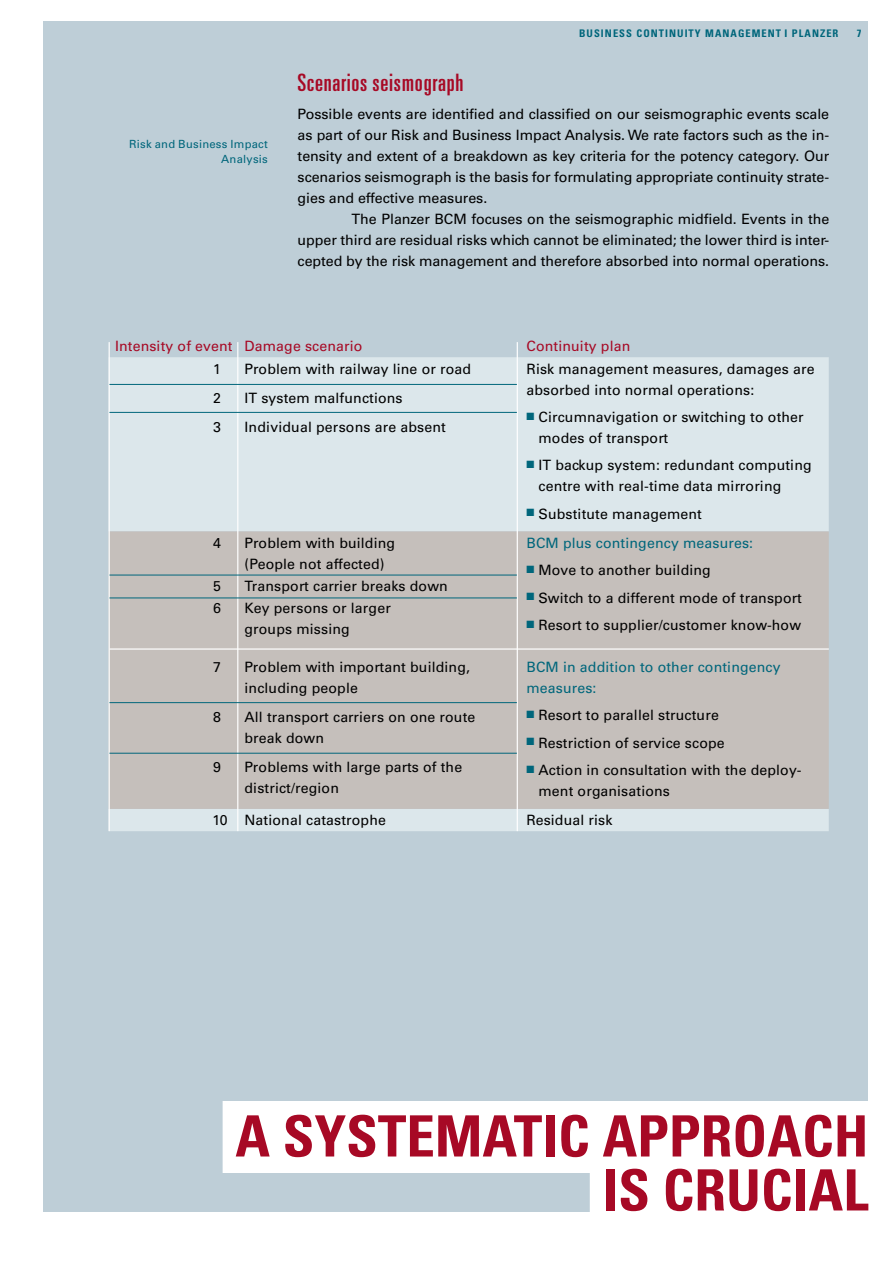
<style>
.page{position:relative;width:893px;height:1263px;background:#fff}
.page>*{position:absolute;margin:0;border:0;box-sizing:border-box;transform-origin:0 0}
.t1{font:700 condensed 57px/54px "Univers LT Std";color:#a70925}
.t2{font:ultra-condensed 24px "Univers";letter-spacing:.03em;color:#a70925}
.t3{font:14.25px/21px "Univers LT Std";letter-spacing:.01em;color:#000}
.t4{font:14.25px/21px "Univers LT Std";letter-spacing:.01em;color:#00667b}
.t5{font:14.25px "Univers LT Std";letter-spacing:.01em;color:#a70925}
.t6{font:11.25px/15px "Univers LT Std";letter-spacing:.02em;color:#00667b;text-align:right}
.t7{font:700 condensed 10.5px "Univers LT Std";letter-spacing:.1em;color:#00667b}
</style>
<div class="page">
<div style="left:43px;top:21px;width:824px;height:1191px;background:#beced7"></div>
<div style="left:223px;top:1101px;width:645px;height:72px;background:#fff"></div>
<div style="left:590px;top:1155px;width:278px;height:72px;background:#fff"></div>
<div style="left:110px;top:357px;width:719px;height:474px;background:#dce7eb"></div>
<div style="left:110px;top:531px;width:719px;height:278px;background:#c5bfbb"></div>
<hr style="left:517px;top:342px;width:1px;height:489px;background:#fff">
<hr style="left:237px;top:342px;width:1px;height:489px;background:#fff">
<hr style="left:109px;top:342px;width:1px;height:489px;background:#fff">
<hr style="left:109px;top:384px;width:408px;height:1px;background:#00667b">
<hr style="left:109px;top:412px;width:408px;height:1px;background:#00667b">
<hr style="left:109px;top:575px;width:408px;height:1px;background:#00667b">
<hr style="left:109px;top:598px;width:408px;height:1px;background:#00667b">
<hr style="left:109px;top:753px;width:408px;height:1px;background:#00667b">
<hr style="left:109px;top:702px;width:408px;height:1px;background:#00667b">
<hr style="left:109px;top:648px;width:720px;height:2px;background:#fff">
<p class="t6" style="left:129px;top:136px;width:140px">Risk and Business Impact<br>Analysis</p>
<p class="t7" style="left:579px;top:26px;width:261px">BUSINESS CONTINUITY MANAGEMENT I PLANZER</p>
<p class="t7" style="left:857px;top:26px;width:6px">7</p>
<h2 class="t2" style="left:298px;top:69px;width:167px">Scenarios seismograph</h2>
<p class="t3" style="left:298px;top:103px;width:533px;text-align:justify">Possible events are identified and classified on our seismographic events scale as part of our Risk and Business Impact Analysis. We rate factors such as the in&shy;tensity and extent of a breakdown as key criteria for the potency category. Our scenarios seismograph is the basis for formulating appropriate continuity strate&shy;gies and effective measures.</p>
<p class="t3" style="left:298px;top:208px;width:533px;text-align:justify;text-indent:54px">The Planzer BCM focuses on the seismographic midfield. Events in the upper third are residual risks which cannot be eliminated; the lower third is inter&shy;cepted by the risk management and therefore absorbed into normal operations.</p>
<p class="t5" style="left:115px;top:338px;width:249px">Intensity of event Damage scenario</p>
<p class="t5" style="left:526px;top:338px;width:105px">Continuity plan</p>
<p class="t3" style="left:213px;top:358px;width:9px">1</p>
<p class="t3" style="left:245px;top:358px;width:228px">Problem with railway line or road</p>
<p class="t3" style="left:526px;top:358px;width:290px">Risk management measures, damages are absorbed into normal operations:</p>
<p class="t3" style="left:538px;top:406px;width:267px;text-indent:-12px"><sup>■</sup> Circumnavigation or switching to other modes of transport</p>
<p class="t3" style="left:538px;top:455px;width:275px;text-indent:-12px"><sup>■</sup> IT backup system: redundant computing centre with real-time data mirroring</p>
<p class="t3" style="left:526px;top:503px;width:177px"><sup>■</sup> Substitute management</p>
<p class="t3" style="left:213px;top:387px;width:9px">2</p>
<p class="t3" style="left:244px;top:387px;width:160px">IT system malfunctions</p>
<p class="t3" style="left:213px;top:416px;width:9px">3</p>
<p class="t3" style="left:244px;top:416px;width:203px">Individual persons are absent</p>
<p class="t3" style="left:213px;top:532px;width:9px">4</p>
<p class="t3" style="left:244px;top:532px;width:152px">Problem with building (People not affected)</p>
<p class="t4" style="left:526px;top:532px;width:228px">BCM plus contingency measures:</p>
<p class="t3" style="left:526px;top:560px;width:186px"><sup>■</sup> Move to another building</p>
<p class="t3" style="left:526px;top:587px;width:277px"><sup>■</sup> Switch to a different mode of transport</p>
<p class="t3" style="left:526px;top:614px;width:276px"><sup>■</sup> Resort to supplier/customer know-how</p>
<p class="t3" style="left:213px;top:576px;width:9px">5</p>
<p class="t3" style="left:244px;top:576px;width:205px">Transport carrier breaks down</p>
<p class="t3" style="left:213px;top:598px;width:9px">6</p>
<p class="t3" style="left:244px;top:598px;width:148px">Key persons or larger groups missing</p>
<p class="t3" style="left:244px;top:656px;width:227px">Problem with important building, including people</p>
<p class="t4" style="left:526px;top:656px;width:256px">BCM in addition to other contingency measures:</p>
<p class="t3" style="left:526px;top:705px;width:194px"><sup>■</sup> Resort to parallel structure</p>
<p class="t3" style="left:526px;top:732px;width:200px"><sup>■</sup> Restriction of service scope</p>
<p class="t3" style="left:538px;top:760px;width:264px;text-indent:-12px"><sup>■</sup> Action in consultation with the deploy&shy;ment organisations</p>
<p class="t3" style="left:213px;top:656px;width:9px">7</p>
<p class="t3" style="left:244px;top:707px;width:232px">All transport carriers on one route break down</p>
<p class="t3" style="left:244px;top:757px;width:219px">Problems with large parts of the district/region</p>
<p class="t3" style="left:244px;top:810px;width:143px">National catastrophe</p>
<p class="t3" style="left:526px;top:810px;width:88px">Residual risk</p>
<p class="t3" style="left:213px;top:707px;width:9px">8</p>
<p class="t3" style="left:213px;top:757px;width:9px">9</p>
<p class="t3" style="left:212px;top:810px;width:17px">10</p>
<h1 class="t1" style="left:235px;top:1109px;width:79px">ASYSTE</h1>
<h1 class="t1" style="left:602px;top:1109px;width:268px;text-indent:-168px">MATI C APPROACH<br>IS CRUCIAL</h1>
</div>
